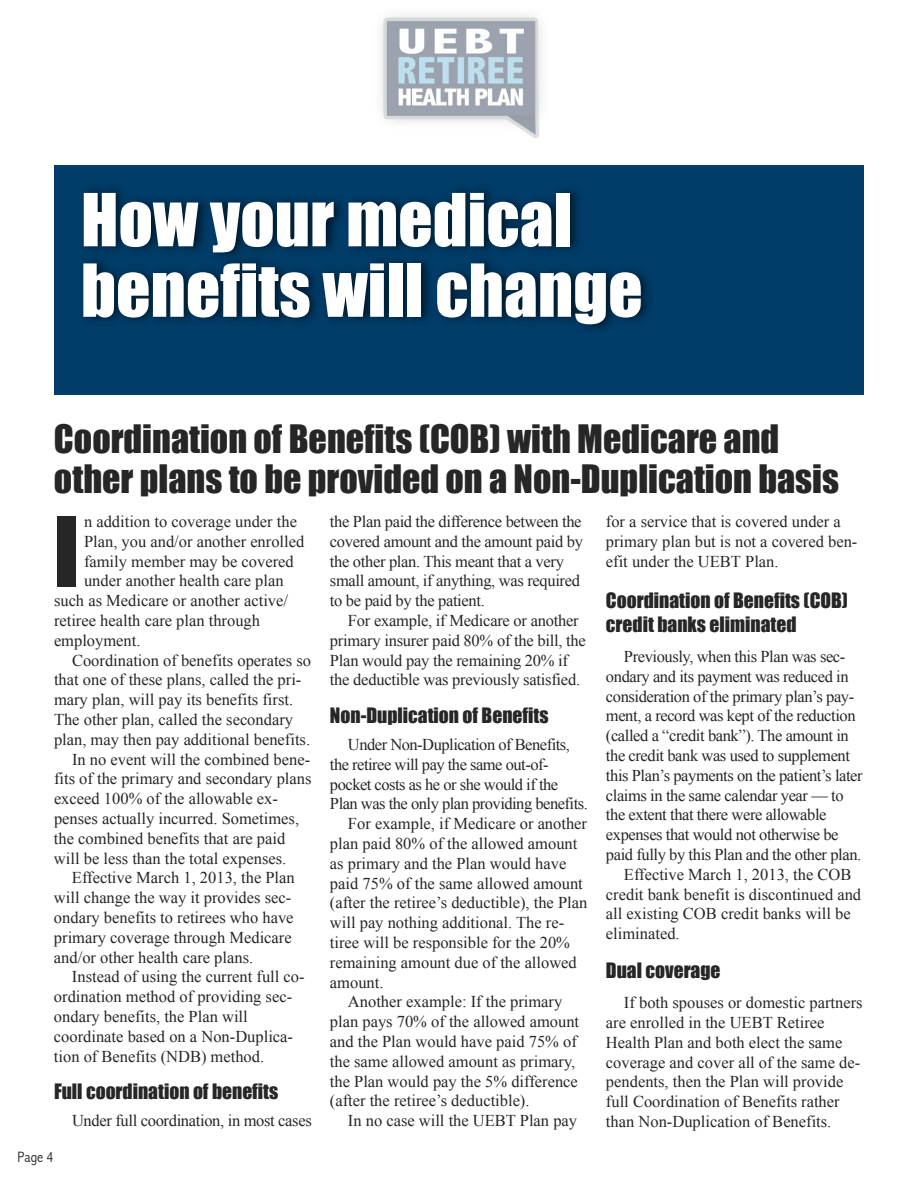
<style>
.page{position:relative;width:918px;height:1188px;background:#fff}
.page>*{position:absolute;margin:0;border:0;box-sizing:border-box;transform-origin:0 0}
.t1{font:88.95px "Impact";color:#272627}
.t2{font:67.5px/70.5px "Impact";color:#fff}
.t3{font:36px/40.5px "Impact";color:#272627}
.t4{font:19.5px/23.4px "Impact";color:#272627}
.t5{font:16.5px/19.8px "Times New Roman";color:#272627}
.t6{font:16.5px "Times New Roman";letter-spacing:-.025em;color:#272627}
.t7{font:16.5px/19.8px "Times New Roman";letter-spacing:-.02em;color:#272627}
.t8{font:16.5px "Times New Roman";letter-spacing:-.03em;color:#272627}
.t9{font:300 condensed 15px "Abadi";color:#272627}
</style>
<div class="page">
<img style="left:381px;top:14px;width:161px;height:124px">
<svg style="left:54px;top:165px;width:810px;height:230px;background:#00365d"></svg>
<h2 class="t2" style="left:81px;top:184px;width:563px">How your medical benefits will change</h2>
<h3 class="t3" style="left:54px;top:418px;width:787px">Coordination of Benefits (COB) with Medicare and other plans to be provided on a Non-Duplication basis</h3>
<h1 class="t1" style="left:54px;top:497px;width:27px">I</h1>
<p class="t5" style="left:84px;top:511px;width:215px">n addition to coverage under the</p>
<p class="t7" style="left:330px;top:511px;width:254px">the Plan paid the difference between the covered amount and the amount paid by the other plan. This meant that a very small amount, if anything, was required to be paid by the patient.</p>
<p class="t5" style="left:330px;top:610px;width:257px;text-indent:18px">For example, if Medicare or another primary insurer paid 80% of the bill, the Plan would pay the remaining 20% if the deductible was previously satisfied.</p>
<p class="t4" style="left:330px;top:703px;width:220px">Non-Duplication of Benefits</p>
<p class="t8" style="left:348px;top:735px;width:223px">Under Non-Duplication of Benefits,</p>
<p class="t8" style="left:330px;top:755px;width:220px">the retiree will pay the same out-of-</p>
<p class="t8" style="left:330px;top:775px;width:230px">pocket costs as he or she would if the</p>
<p class="t8" style="left:330px;top:795px;width:259px">Plan was the only plan providing benefits.</p>
<p class="t5" style="left:348px;top:814px;width:241px">For example, if Medicare or another</p>
<p class="t5" style="left:330px;top:833px;width:249px">plan paid 80% of the allowed amount</p>
<p class="t5" style="left:330px;top:853px;width:238px">as primary and the Plan would have</p>
<p class="t5" style="left:330px;top:873px;width:254px">paid 75% of the same allowed amount</p>
<p class="t5" style="left:330px;top:893px;width:259px">(after the retiree’s deductible), the Plan</p>
<p class="t5" style="left:330px;top:913px;width:236px">will pay nothing additional. The re-</p>
<p class="t5" style="left:330px;top:932px;width:242px">tiree will be responsible for the 20%</p>
<p class="t5" style="left:330px;top:952px;width:248px">remaining amount due of the allowed</p>
<p class="t5" style="left:330px;top:972px;width:55px">amount.</p>
<p class="t5" style="left:348px;top:992px;width:216px">Another example: If the primary</p>
<p class="t5" style="left:330px;top:1012px;width:251px">plan pays 70% of the allowed amount</p>
<p class="t5" style="left:330px;top:1031px;width:248px">and the Plan would have paid 75% of</p>
<p class="t5" style="left:330px;top:1051px;width:247px">the same allowed amount as primary,</p>
<p class="t5" style="left:330px;top:1071px;width:250px">the Plan would pay the 5% difference</p>
<p class="t5" style="left:330px;top:1091px;width:201px">(after the retiree’s deductible).</p>
<p class="t5" style="left:348px;top:1111px;width:231px">In no case will the UEBT Plan pay</p>
<p class="t5" style="left:606px;top:511px;width:253px">for a service that is covered under a primary plan but is not a covered ben&shy;efit under the UEBT Plan.</p>
<p class="t4" style="left:606px;top:589px;width:244px">Coordination of Benefits (COB) credit banks eliminated</p>
<p class="t6" style="left:624px;top:647px;width:223px">Previously, when this Plan was sec-</p>
<p class="t6" style="left:606px;top:667px;width:244px">ondary and its payment was reduced in</p>
<p class="t6" style="left:606px;top:687px;width:250px">consideration of the primary plan’s pay-</p>
<p class="t6" style="left:606px;top:707px;width:251px">ment, a record was kept of the reduction</p>
<p class="t6" style="left:606px;top:727px;width:244px">(called a “credit bank”). The amount in</p>
<p class="t6" style="left:606px;top:746px;width:246px">the credit bank was used to supplement</p>
<p class="t6" style="left:606px;top:766px;width:258px">this Plan’s payments on the patient’s later</p>
<p class="t6" style="left:606px;top:786px;width:239px">claims in the same calendar year — to</p>
<p class="t6" style="left:606px;top:806px;width:222px">the extent that there were allowable</p>
<p class="t6" style="left:606px;top:826px;width:234px">expenses that would not otherwise be</p>
<p class="t6" style="left:606px;top:845px;width:257px">paid fully by this Plan and the other plan.</p>
<p class="t5" style="left:624px;top:864px;width:229px">Effective March 1, 2013, the COB</p>
<p class="t5" style="left:606px;top:884px;width:257px">credit bank benefit is discontinued and</p>
<p class="t5" style="left:606px;top:904px;width:246px">all existing COB credit banks will be</p>
<p class="t5" style="left:606px;top:924px;width:75px">eliminated.</p>
<p class="t4" style="left:606px;top:958px;width:116px">Dual coverage</p>
<p class="t5" style="left:606px;top:993px;width:258px;text-indent:18px">If both spouses or domestic partners are enrolled in the UEBT Retiree Health Plan and both elect the same coverage and cover all of the same de&shy;pendents, then the Plan will provide full Coordination of Benefits rather than Non-Duplication of Benefits.</p>
<p class="t5" style="left:84px;top:531px;width:222px">Plan, you and/or another enrolled</p>
<p class="t5" style="left:84px;top:551px;width:211px">family member may be covered</p>
<p class="t5" style="left:84px;top:571px;width:201px">under another health care plan</p>
<p class="t5" style="left:54px;top:591px;width:236px">such as Medicare or another active/</p>
<p class="t5" style="left:54px;top:610px;width:208px">retiree health care plan through</p>
<p class="t5" style="left:54px;top:630px;width:88px">employment.</p>
<p class="t5" style="left:72px;top:650px;width:241px">Coordination of benefits operates so</p>
<p class="t5" style="left:54px;top:670px;width:249px">that one of these plans, called the pri-</p>
<p class="t5" style="left:54px;top:690px;width:241px">mary plan, will pay its benefits first.</p>
<p class="t5" style="left:54px;top:709px;width:241px">The other plan, called the secondary</p>
<p class="t5" style="left:54px;top:729px;width:258px">plan, may then pay additional benefits.</p>
<p class="t5" style="left:72px;top:749px;width:240px">In no event will the combined bene-</p>
<p class="t5" style="left:54px;top:769px;width:259px">fits of the primary and secondary plans</p>
<p class="t5" style="left:54px;top:789px;width:226px">exceed 100% of the allowable ex-</p>
<p class="t5" style="left:54px;top:808px;width:247px">penses actually incurred. Sometimes,</p>
<p class="t5" style="left:54px;top:828px;width:233px">the combined benefits that are paid</p>
<p class="t5" style="left:54px;top:848px;width:234px">will be less than the total expenses.</p>
<p class="t5" style="left:72px;top:868px;width:224px">Effective March 1, 2013, the Plan</p>
<p class="t5" style="left:54px;top:888px;width:239px">will change the way it provides sec-</p>
<p class="t5" style="left:54px;top:907px;width:241px">ondary benefits to retirees who have</p>
<p class="t5" style="left:54px;top:927px;width:239px">primary coverage through Medicare</p>
<p class="t5" style="left:54px;top:947px;width:201px">and/or other health care plans.</p>
<p class="t5" style="left:72px;top:967px;width:234px">Instead of using the current full co-</p>
<p class="t5" style="left:54px;top:987px;width:240px">ordination method of providing sec-</p>
<p class="t5" style="left:54px;top:1006px;width:195px">ondary benefits, the Plan will</p>
<p class="t5" style="left:54px;top:1026px;width:241px">coordinate based on a Non-Duplica-</p>
<p class="t5" style="left:54px;top:1046px;width:212px">tion of Benefits (NDB) method.</p>
<p class="t4" style="left:54px;top:1079px;width:226px">Full coordination of benefits</p>
<p class="t7" style="left:72px;top:1111px;width:241px">Under full coordination, in most cases</p>
<p class="t9" style="left:18px;top:1149px;width:37px">Page 4</p>
</div>
